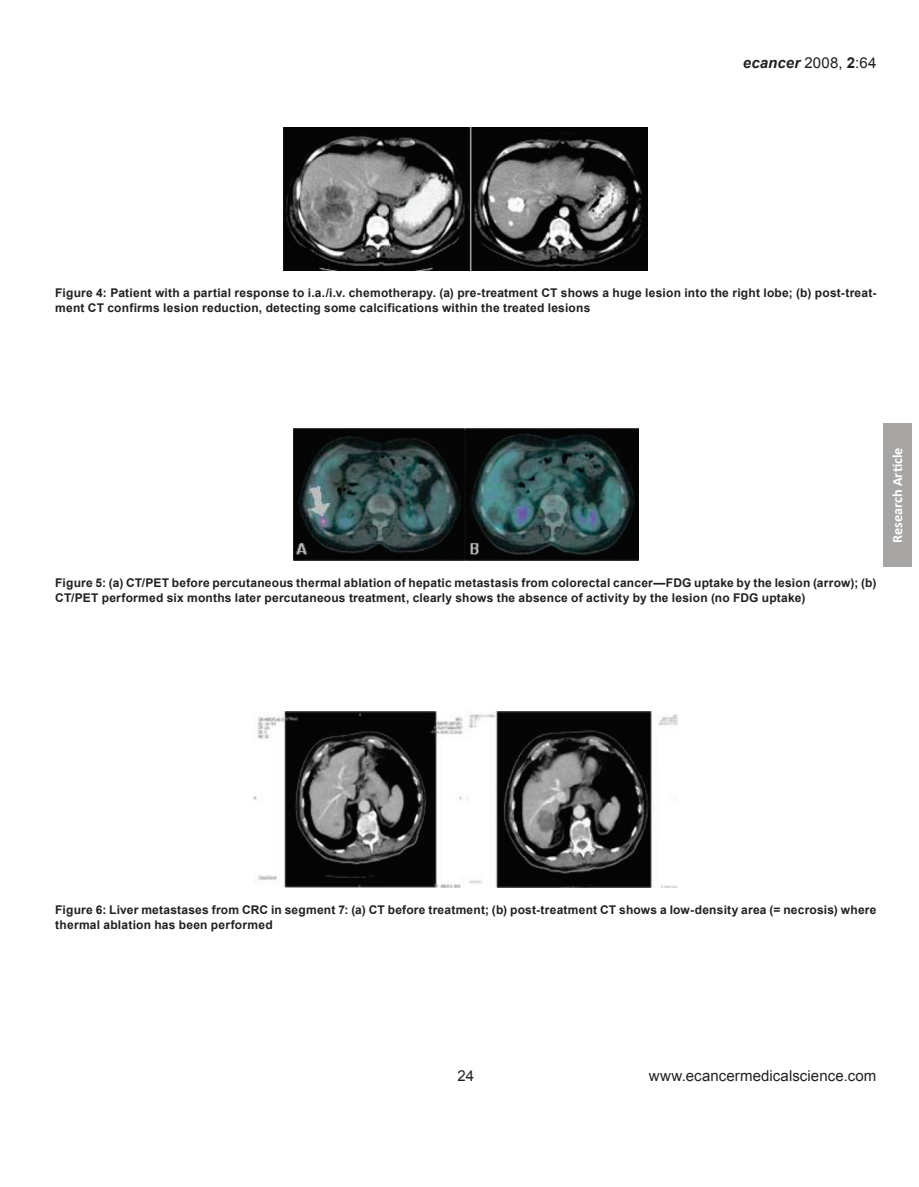
<style>
.page{position:relative;width:919px;height:1187px;background:#fff}
.page>*{position:absolute;margin:0;border:0;box-sizing:border-box;transform-origin:0 0}
.t1{font:15px "Arial";letter-spacing:.005em;color:#231f20}
.t2{font:700 14.25px "Calibri";color:#fff}
.t3{font:700 12px/15px "Arial";letter-spacing:.015em;color:#231f20}
.s1{font-weight:700;font-style:italic}
.s2{font-weight:700}
</style>
<div class="page">
<div style="left:883px;top:423px;width:28px;height:144px;background:#a7a5a4"></div>
<img style="left:284px;top:128px;width:364px;height:142px">
<img style="left:293px;top:428px;width:345px;height:132px">
<img style="left:254px;top:711px;width:423px;height:176px">
<p class="t1" style="left:742px;top:53px;width:135px"><span class="s1">ecancer</span> 2008, <span class="s2">2</span>:64</p>
<p class="t3" style="left:55px;top:285px;width:822px">Figure 4: Patient with a partial response to i.a./i.v. chemotherapy. (a) pre-treatment CT shows a huge lesion into the right lobe; (b) post-treat&shy;ment CT confirms lesion reduction, detecting some calcifications within the treated lesions</p>
<p class="t3" style="left:55px;top:575px;width:822px">Figure 5: (a) CT/PET before percutaneous thermal ablation of hepatic metastasis from colorectal cancer—FDG uptake by the lesion (arrow); (b)<br>CT/PET performed six months later percutaneous treatment, clearly shows the absence of activity by the lesion (no FDG uptake)</p>
<p class="t2" style="left:888px;top:542px;width:97px;rotate:-90deg">Research Article</p>
<p class="t3" style="left:55px;top:902px;width:822px">Figure 6: Liver metastases from CRC in segment 7: (a) CT before treatment; (b) post-treatment CT shows a low-density area (= necrosis) where thermal ablation has been performed</p>
<p class="t1" style="left:457px;top:1065px;width:18px">24</p>
<p class="t1" style="left:648px;top:1065px;width:229px">www.ecancermedicalscience.com</p>
</div>
